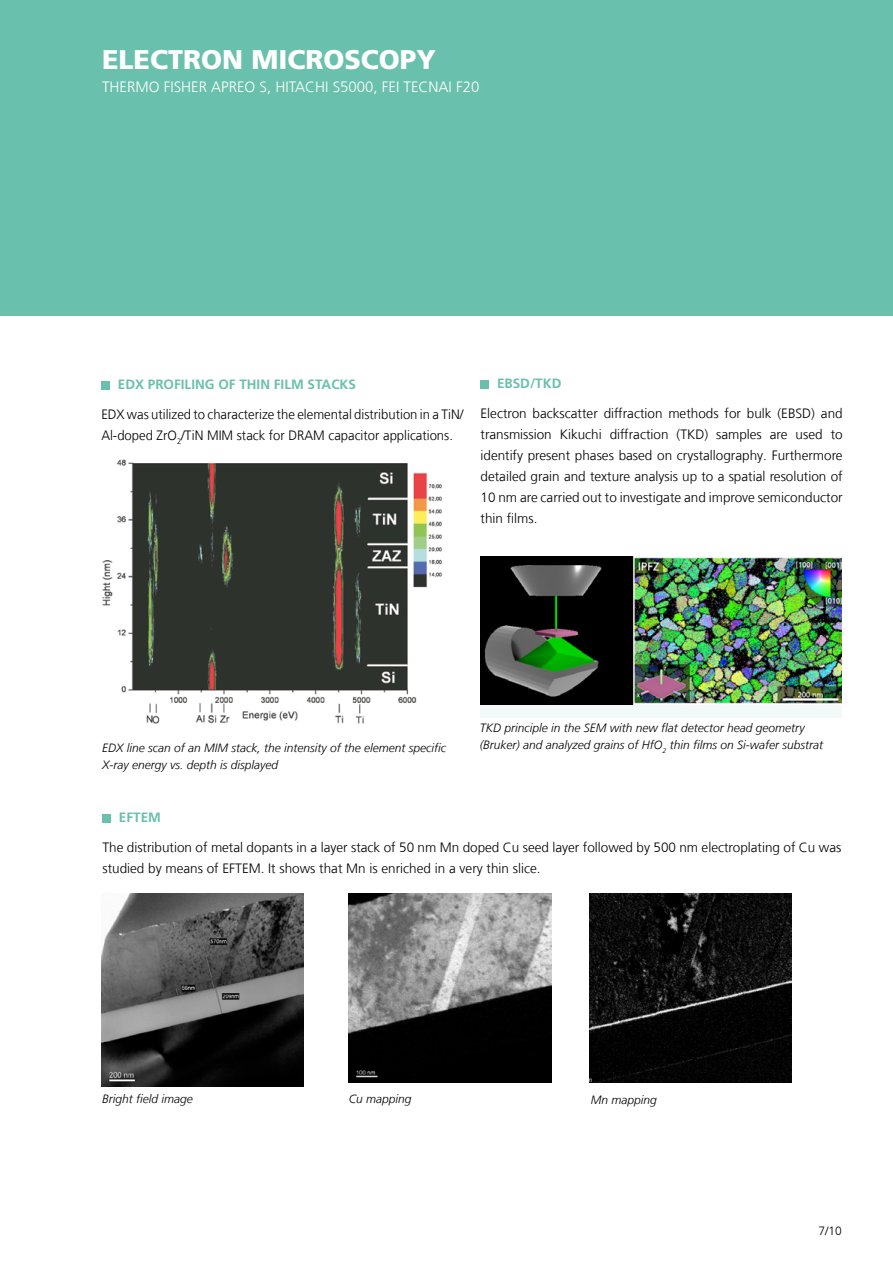
<style>
.page{position:relative;width:893px;height:1263px;background:#fff}
.page>*{position:absolute;margin:0;border:0;box-sizing:border-box;transform-origin:0 0}
.t1{font:900 27px "Frutiger LT Com";color:#fff}
.t2{font:300 15px "Frutiger LT Com";color:#fff}
.t3{font:300 13.5px/21px "Frutiger LT Com";color:#000}
.t4{font:700 13.5px "Frutiger LT Com";color:#69c0ac}
.t5{font:italic 300 12px/16.5px "Frutiger LT Com";color:#000}
.t6{font:300 12px "Frutiger LT Com";color:#000}
</style>
<div class="page">
<div style="left:0;top:0;width:893px;height:315px;background:#69c0ac"></div>
<div style="left:101px;top:381px;width:9px;height:8px;background:#69c0ac"></div>
<img style="left:102px;top:459px;width:340px;height:264px">
<div style="left:102px;top:814px;width:9px;height:8px;background:#69c0ac"></div>
<img style="left:349px;top:893px;width:202px;height:189px">
<img style="left:101px;top:893px;width:202px;height:193px">
<img style="left:589px;top:893px;width:203px;height:189px">
<div style="left:480px;top:380px;width:9px;height:8px;background:#69c0ac"></div>
<div style="left:480px;top:556px;width:362px;height:161px;background:#f3f9f8"></div>
<img style="left:480px;top:557px;width:362px;height:148px">
<h1 class="t1" style="left:102px;top:44px;width:335px">ELECTRON MICROSCOPY</h1>
<p class="t2" style="left:102px;top:78px;width:379px">THERMO FISHER APREO S, HITACHI S5000, FEI TECNAI F20</p>
<p class="t4" style="left:118px;top:377px;width:240px">EDX PROFILING OF THIN FILM STACKS</p>
<p class="t3" style="left:101px;top:404px;width:364px">EDX was utilized to characterize the elemental distribution in a TiN/<br>Al-doped ZrO<sub>2</sub>/TiN MIM stack for DRAM capacitor applications.</p>
<p class="t4" style="left:497px;top:376px;width:66px">EBSD/TKD</p>
<p class="t3" style="left:480px;top:403px;width:364px;text-align:justify">Electron backscatter diffraction methods for bulk (EBSD) and transmission Kikuchi diffraction (TKD) samples are used to identify present phases based on crystallography. Furthermore detailed grain and texture analysis up to a spatial resolution of 10 nm are carried out to investigate and improve semiconductor thin films.</p>
<p class="t5" style="left:102px;top:740px;width:346px">EDX line scan of an MIM stack, the intensity of the element specific<br>X-ray energy vs. depth is displayed</p>
<p class="t5" style="left:480px;top:720px;width:345px">TKD principle in the SEM with new flat detector head geometry (Bruker) and analyzed grains of HfO<sub>2</sub> thin films on Si-wafer substrat</p>
<p class="t4" style="left:119px;top:810px;width:44px">EFTEM</p>
<p class="t3" style="left:102px;top:837px;width:740px">The distribution of metal dopants in a layer stack of 50 nm Mn doped Cu seed layer followed by 500 nm electroplating of Cu was studied by means of EFTEM. It shows that Mn is enriched in a very thin slice.</p>
<p class="t5" style="left:102px;top:1091px;width:92px">Bright field image</p>
<p class="t5" style="left:349px;top:1091px;width:64px">Cu mapping</p>
<p class="t5" style="left:591px;top:1091px;width:68px">Mn mapping</p>
<p class="t6" style="left:819px;top:1224px;width:25px">7/10</p>
</div>
